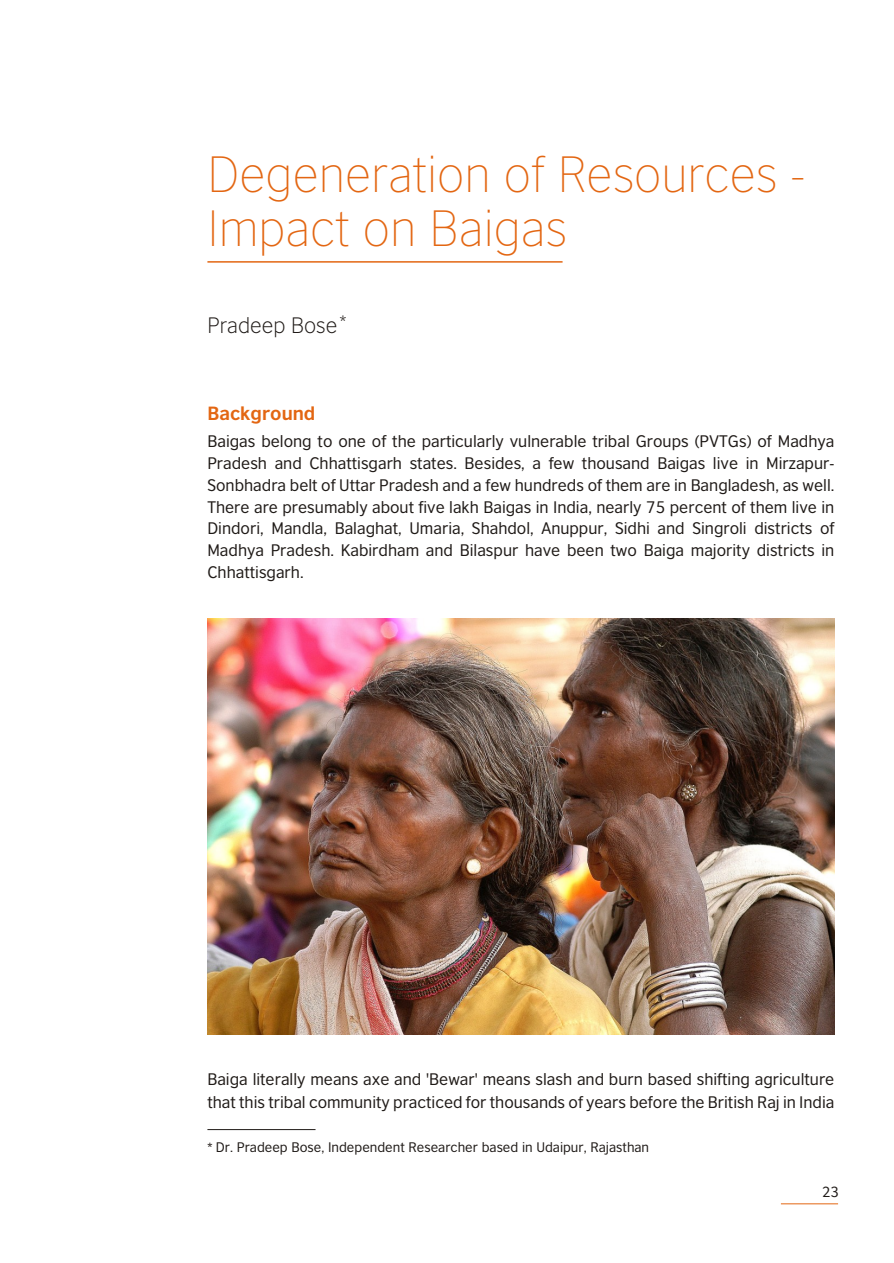
<style>
.page{position:relative;width:894px;height:1263px;background:#fff}
.page>*{position:absolute;margin:0;border:0;box-sizing:border-box;transform-origin:0 0}
.t1{font:200 48px/54px "British Council Sans";color:#e36612}
.t2{font:300 21px "British Council Sans";color:#1f1a17}
.t3{font:700 18px "British Council Sans";color:#e36612}
.t4{font:300 16.5px "British Council Sans";color:#1f1a17}
.t5{font:15.75px/21.8px "British Council Sans";color:#1f1a17;text-align:justify}
.t6{font:13.8px "British Council Sans";color:#1f1a17}
.t7{font:13.05px "British Council Sans";color:#1f1a17}
.s1{font-size:12.3px}
</style>
<div class="page">
<hr style="left:207px;top:1129px;width:108px;height:1px;background:#1f1a17">
<hr style="left:207px;top:261px;width:355px;height:2px;background:#e36612">
<hr style="left:780px;top:1203px;width:57px;height:1px;background:#e36612">
<img style="left:207px;top:618px;width:627px;height:417px">
<h1 class="t1" style="left:207px;top:152px;width:599px">Degeneration of Resources -<br>Impact on Baigas</h1>
<p class="t4" style="left:340px;top:316px;width:8px">*</p>
<h2 class="t2" style="left:207px;top:317px;width:131px">Pradeep Bose</h2>
<p class="t3" style="left:207px;top:405px;width:109px">Background</p>
<p class="t5" style="left:207px;top:432px;width:628px">Baigas belong to one of the particularly vulnerable tribal Groups (PVTGs) of Madhya Pradesh and Chhattisgarh states. Besides, a few thousand Baigas live in Mirzapur-Sonbhadra belt of Uttar Pradesh and a few hundreds of them are in Bangladesh, as well.<br>There are presumably about five lakh Baigas in India, nearly 75 percent of them live in Dindori, Mandla, Balaghat, Umaria, Shahdol, Anuppur, Sidhi and Singroli districts of Madhya Pradesh. Kabirdham and Bilaspur have been two Baiga majority districts in Chhattisgarh.</p>
<p class="t5" style="left:207px;top:1069px;width:628px;line-height:22.5px">Baiga literally means axe and 'Bewar' means slash and burn based shifting agriculture that this tribal community practiced for thousands of years before the British Raj in India</p>
<p class="t7" style="left:207px;top:1142px;width:443px"><span class="s1">*</span> Dr. Pradeep Bose, Independent Researcher based in Udaipur, Rajasthan</p>
<p class="t6" style="left:821px;top:1186px;width:18px">23</p>
</div>
